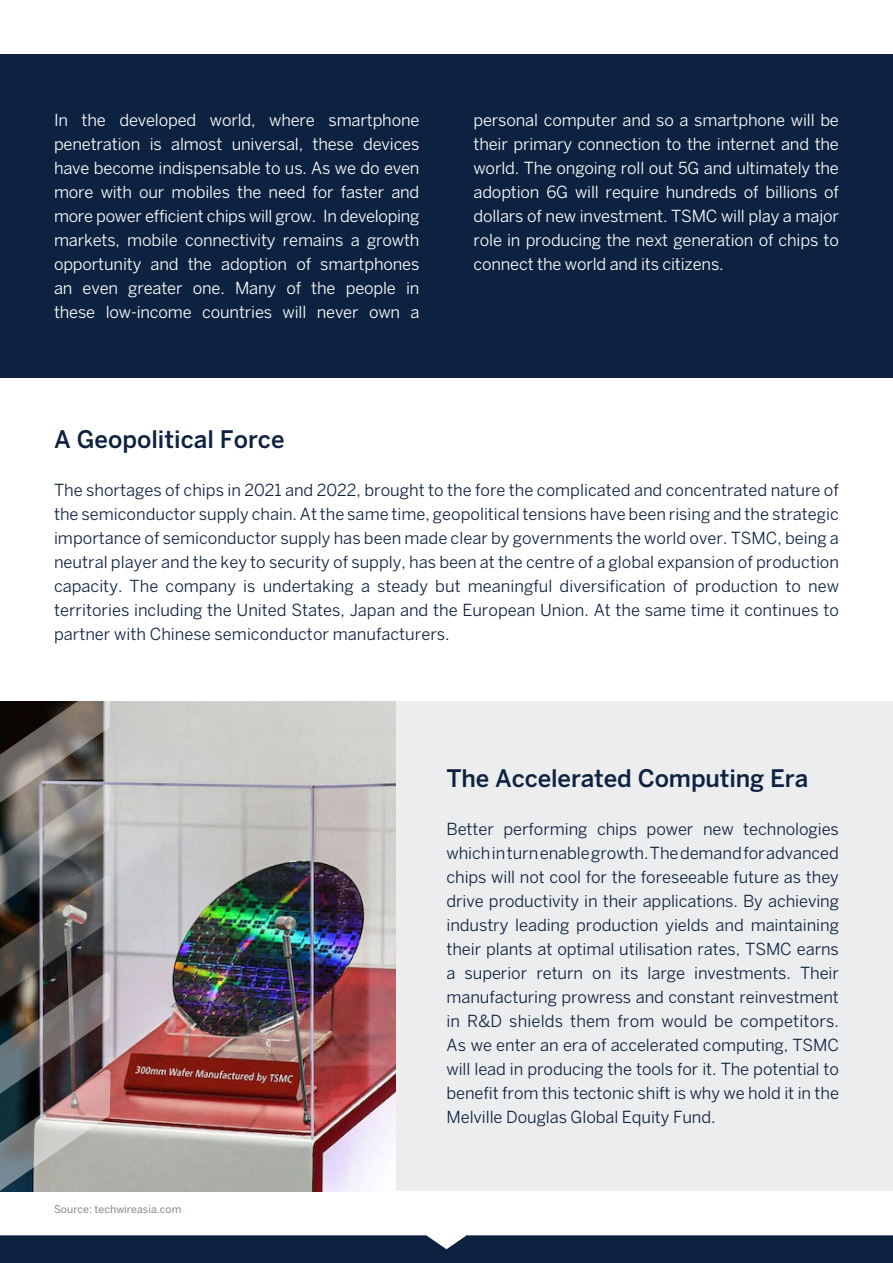
<style>
.page{position:relative;width:893px;height:1263px;background:#fff}
.page>*{position:absolute;margin:0;border:0;box-sizing:border-box;transform-origin:0 0}
.t1{font:500 24px "Benton Sans";letter-spacing:-.005em;color:#0d2240}
.t2{font:16.5px/24px "Benton Sans";color:#0d2240;text-align:justify}
.t3{font:16.5px/24px "Benton Sans";letter-spacing:-.01em;color:#fff;text-align:justify}
.t4{font:10.5px "Benton Sans";letter-spacing:.005em;color:#7d868c}
</style>
<div class="page">
<div style="left:0;top:54px;width:893px;height:323px;background:#0d2240"></div>
<img style="left:0;top:701px;width:893px;height:562px">
<p class="t3" style="left:54px;top:108px;width:367px">In the developed world, where smartphone penetration is almost universal, these devices have become indispensable to us. As we do even more with our mobiles the need for faster and more power efficient chips will grow. In developing markets, mobile connectivity remains a growth opportunity and the adoption of smartphones an even greater one. Many of the people in these low-income countries will never own a</p>
<p class="t3" style="left:473px;top:108px;width:367px">personal computer and so a smartphone will be their primary connection to the internet and the world. The ongoing roll out 5G and ultimately the adoption 6G will require hundreds of billions of dollars of new investment. TSMC will play a major role in producing the next generation of chips to connect the world and its citizens.</p>
<h1 class="t1" style="left:54px;top:425px;width:232px">A Geopolitical Force</h1>
<p class="t2" style="left:54px;top:477px;width:787px">The shortages of chips in 2021 and 2022, brought to the fore the complicated and concentrated nature of the semiconductor supply chain. At the same time, geopolitical tensions have been rising and the strategic importance of semiconductor supply has been made clear by governments the world over. TSMC, being a neutral player and the key to security of supply, has been at the centre of a global expansion of production capacity. The company is undertaking a steady but meaningful diversification of production to new territories including the United States, Japan and the European Union. At the same time it continues to partner with Chinese semiconductor manufacturers.</p>
<p class="t4" style="left:54px;top:1203px;width:129px">Source: techwireasia.com</p>
<h1 class="t1" style="left:446px;top:764px;width:363px">The Accelerated Computing Era</h1>
<p class="t2" style="left:446px;top:817px;width:394px">Better performing chips power new technologies which in turn enable growth. The demand for advanced chips will not cool for the foreseeable future as they drive productivity in their applications. By achieving industry leading production yields and maintaining their plants at optimal utilisation rates, TSMC earns a superior return on its large investments. Their manufacturing prowress and constant reinvestment in R&amp;D shields them from would be competitors.<br>As we enter an era of accelerated computing, TSMC will lead in producing the tools for it. The potential to benefit from this tectonic shift is why we hold it in the Melville Douglas Global Equity Fund.</p>
</div>
